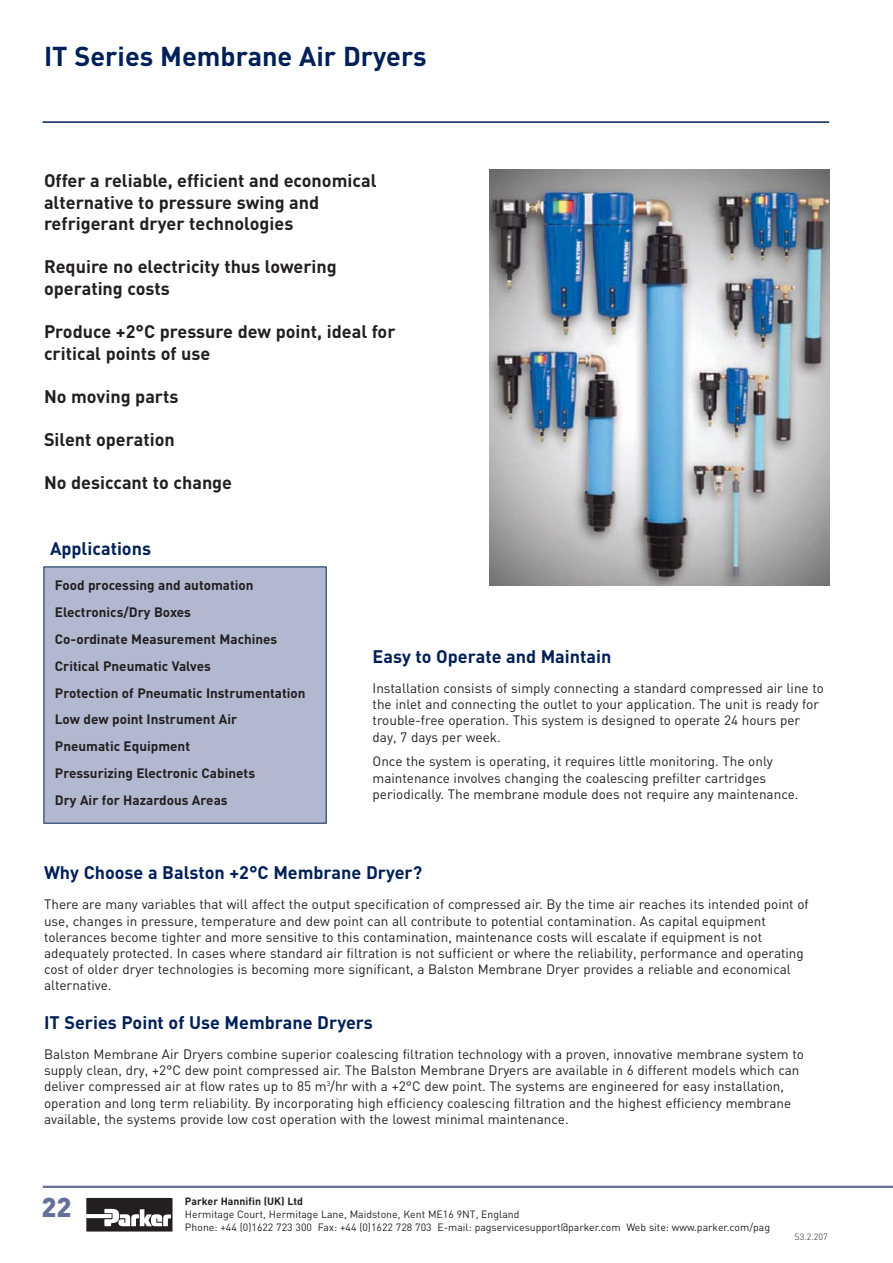
<style>
.page{position:relative;width:893px;height:1263px;background:#fff}
.page>*{position:absolute;margin:0;border:0;box-sizing:border-box;transform-origin:0 0}
.t1{font:700 27px "DIN";color:#002057}
.t2{font:900 27px "DIN";color:#63709a}
.t3{font:700 18px/21.6px "DIN";color:#231f20}
.t4{font:700 18px "DIN";color:#002057}
.t5{font:13.5px/16.2px "DIN";color:#231f20}
.t6{font:700 13.5px/26.8px "DIN";color:#231f20}
.t7{font:10.5px/12.6px "DIN";color:#231f20}
.t8{font:700 10.5px "DIN";color:#231f20}
.t9{font:300 9px "DIN";color:#231f20}
</style>
<div class="page">
<hr style="left:43px;top:1186px;width:850px;height:2px;background:#63709a">
<svg style="left:86px;top:1198px;width:87px;height:33px"></svg>
<hr style="left:43px;top:121px;width:786px;height:2px;background:#002057">
<img style="left:489px;top:169px;width:340px;height:417px">
<div style="left:44px;top:567px;width:282px;height:256px;background:#b2b8d0"></div>
<h1 class="t1" style="left:44px;top:47px;width:384px">IT Series Membrane Air Dryers</h1>
<h2 class="t3" style="left:44px;top:171px;width:334px">Offer a reliable, efficient and economical alternative to pressure swing and refrigerant dryer technologies</h2>
<h2 class="t3" style="left:44px;top:258px;width:294px">Require no electricity thus lowering operating costs</h2>
<h2 class="t3" style="left:44px;top:323px;width:353px">Produce +2°C pressure dew point, ideal for critical points of use</h2>
<h2 class="t3" style="left:44px;top:387px;width:136px">No moving parts</h2>
<h2 class="t3" style="left:44px;top:431px;width:132px">Silent operation</h2>
<h2 class="t3" style="left:44px;top:474px;width:190px">No desiccant to change</h2>
<h2 class="t4" style="left:50px;top:542px;width:103px">Applications</h2>
<p class="t6" style="left:55px;top:573px;width:252px">Food processing and automation<br>Electronics/Dry Boxes<br>Co-ordinate Measurement Machines<br>Critical Pneumatic Valves<br>Protection of Pneumatic Instrumentation<br>Low dew point Instrument Air<br>Pneumatic Equipment<br>Pressurizing Electronic Cabinets<br>Dry Air for Hazardous Areas</p>
<h2 class="t4" style="left:373px;top:650px;width:240px">Easy to Operate and Maintain</h2>
<p class="t5" style="left:373px;top:682px;width:453px">Installation consists of simply connecting a standard compressed air line to the inlet and connecting the outlet to your application. The unit is ready for trouble-free operation. This system is designed to operate 24 hours per day, 7 days per week.</p>
<p class="t5" style="left:373px;top:755px;width:427px">Once the system is operating, it requires little monitoring. The only maintenance involves changing the coalescing prefilter cartridges periodically. The membrane module does not require any maintenance.</p>
<h2 class="t4" style="left:44px;top:866px;width:380px">Why Choose a Balston +2°C Membrane Dryer?</h2>
<p class="t5" style="left:44px;top:898px;width:766px">There are many variables that will affect the output specification of compressed air. By the time air reaches its intended point of use, changes in pressure, temperature and dew point can all contribute to potential contamination. As capital equipment tolerances become tighter and more sensitive to this contamination, maintenance costs will escalate if equipment is not adequately protected. In cases where standard air filtration is not sufficient or where the reliability, performance and operating cost of older dryer technologies is becoming more significant, a Balston Membrane Dryer provides a reliable and economical alternative.</p>
<h2 class="t4" style="left:44px;top:1016px;width:330px">IT Series Point of Use Membrane Dryers</h2>
<p class="t5" style="left:44px;top:1047px;width:761px">Balston Membrane Air Dryers combine superior coalescing filtration technology with a proven, innovative membrane system to supply clean, dry, +2°C dew point compressed air. The Balston Membrane Dryers are available in 6 different models which can deliver compressed air at flow rates up to 85 m<sup>3</sup>/hr with a +2°C dew point. The systems are engineered for easy installation, operation and long term reliability. By incorporating high efficiency coalescing filtration and the highest efficiency membrane available, the systems provide low cost operation with the lowest minimal maintenance.</p>
<h1 class="t2" style="left:41px;top:1198px;width:32px">22</h1>
<p class="t8" style="left:185px;top:1198px;width:120px">Parker Hannifin (UK) Ltd</p>
<p class="t7" style="left:185px;top:1209px;width:587px">Hermitage Court, Hermitage Lane, Maidstone, Kent ME16 9NT, England<br>Phone: +44 (0)1622 723 300 Fax: +44 (0)1622 728 703 E-mail: pagservicesupport@parker.com Web site: www.parker.com/pag</p>
<p class="t9" style="left:794px;top:1234px;width:35px">S3.2.207</p>
</div>
